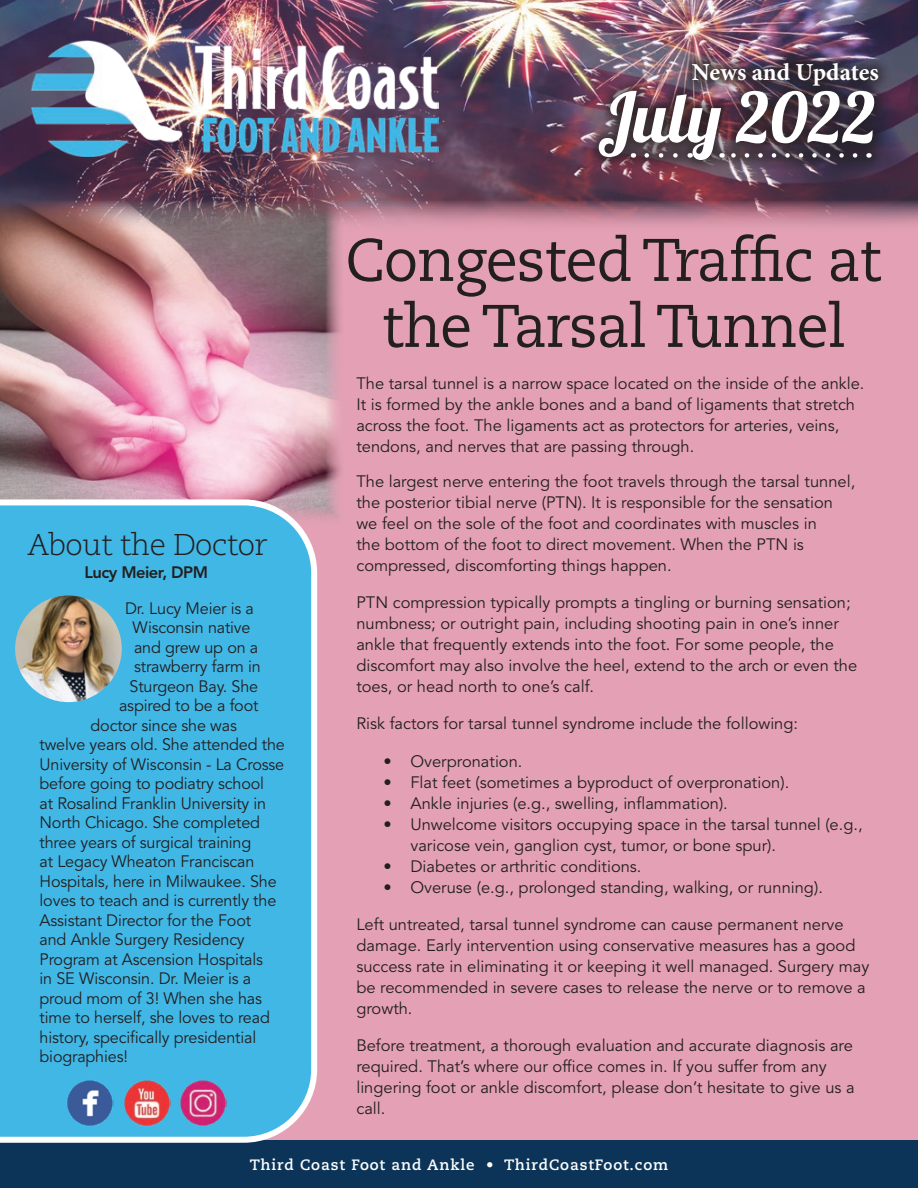
<style>
.page{position:relative;width:918px;height:1188px;background:#fff}
.page>*{position:absolute;margin:0;border:0;box-sizing:border-box;transform-origin:0 0}
.t1{font:69.15px "Lobster 1.3";color:#fff}
.t2{font:60px/66px "Caecilia LT Std";letter-spacing:-.02em;color:#231f20;text-align:center;scale:.96 1}
.t3{font:300 30px "Caecilia LT Std";letter-spacing:-.02em;color:#231f20}
.t4{font:700 24.45px "Minion Pro";letter-spacing:-.005em;color:#fff}
.t5{font:16.5px/21px "Avenir LT Std";color:#231f20}
.t6{font:800 16.5px "Avenir LT Std";letter-spacing:-.03em;color:#231f20}
.t7{font:700 15px "Caecilia LT Std";letter-spacing:.06em;color:#fff}
</style>
<div class="page">
<div style="left:0;top:0;width:918px;height:1157px;background:#e4a1b6"></div>
<img style="left:0;top:233px;width:341px;height:287px">
<img style="left:0;top:0;width:918px;height:233px">
<div style="left:585px;top:49px;width:307px;height:125px;background:#231f20;opacity:.75"></div>
<svg style="left:722px;top:153px;width:133px;height:5px"></svg>
<svg style="left:640px;top:153px;width:35px;height:5px"></svg>
<div style="left:0;top:1140px;width:918px;height:48px;background:#0b3458"></div>
<img style="left:31px;top:40px;width:408px;height:117px">
<div style="left:0;top:499px;width:317px;height:644px;background:#41b7e6"></div>
<img style="left:15px;top:596px;width:107px;height:106px;border-radius:53px">
<img style="left:67px;top:1080px;width:46px;height:46px">
<img style="left:180px;top:1080px;width:47px;height:46px">
<img style="left:123px;top:1080px;width:47px;height:46px">
<h3 class="t4" style="left:692px;top:55px;width:188px">News and Updates</h3>
<h1 class="t1" style="left:598px;top:74px;width:280px">July 2022</h1>
<h3 class="t3" style="left:27px;top:528px;width:241px">About the Doctor</h3>
<p class="t6" style="left:84px;top:562px;width:125px">Lucy Meier, DPM</p>
<p class="t5" style="left:125px;top:598px;width:130px">Dr. Lucy Meier is a</p>
<p class="t5" style="left:133px;top:618px;width:120px">Wisconsin native</p>
<p class="t5" style="left:134px;top:637px;width:126px">and grew up on a</p>
<p class="t5" style="left:134px;top:657px;width:128px">strawberry farm in</p>
<p class="t5" style="left:130px;top:676px;width:130px">Sturgeon Bay. She</p>
<p class="t5" style="left:119px;top:696px;width:141px">aspired to be a foot</p>
<p class="t5" style="left:91px;top:715px;width:148px">doctor since she was</p>
<p class="t5" style="left:40px;top:735px;width:247px">twelve years old. She attended the</p>
<p class="t5" style="left:40px;top:754px;width:246px">University of Wisconsin - La Crosse</p>
<p class="t5" style="left:40px;top:774px;width:226px">before going to podiatry school</p>
<p class="t5" style="left:40px;top:793px;width:228px">at Rosalind Franklin University in</p>
<p class="t5" style="left:40px;top:813px;width:222px">North Chicago. She completed</p>
<p class="t5" style="left:40px;top:832px;width:213px">three years of surgical training</p>
<p class="t5" style="left:40px;top:852px;width:216px">at Legacy Wheaton Franciscan</p>
<p class="t5" style="left:40px;top:871px;width:239px">Hospitals, here in Milwaukee. She</p>
<p class="t5" style="left:40px;top:891px;width:238px">loves to teach and is currently the</p>
<p class="t5" style="left:40px;top:910px;width:213px">Assistant Director for the Foot</p>
<p class="t5" style="left:40px;top:930px;width:207px">and Ankle Surgery Residency</p>
<p class="t5" style="left:40px;top:949px;width:225px">Program at Ascension Hospitals</p>
<p class="t5" style="left:40px;top:969px;width:213px">in SE Wisconsin. Dr. Meier is a</p>
<p class="t5" style="left:40px;top:988px;width:224px">proud mom of 3! When she has</p>
<p class="t5" style="left:40px;top:1008px;width:232px">time to herself, she loves to read</p>
<p class="t5" style="left:40px;top:1027px;width:218px">history, specifically presidential</p>
<p class="t5" style="left:40px;top:1047px;width:90px">biographies!</p>
<h2 class="t2" style="left:346px;top:228px;width:560px">Congested Traffic at the Tarsal Tunnel</h2>
<p class="t5" style="left:356px;top:374px;width:510px">The tarsal tunnel is a narrow space located on the inside of the ankle.<br>It is formed by the ankle bones and a band of ligaments that stretch across the foot. The ligaments act as protectors for arteries, veins, tendons, and nerves that are passing through.</p>
<p class="t5" style="left:356px;top:471px;width:500px">The largest nerve entering the foot travels through the tarsal tunnel, the posterior tibial nerve (PTN). It is responsible for the sensation we feel on the sole of the foot and coordinates with muscles in<br>the bottom of the foot to direct movement. When the PTN is compressed, discomforting things happen.</p>
<p class="t5" style="left:356px;top:592px;width:502px">PTN compression typically prompts a tingling or burning sensation; numbness; or outright pain, including shooting pain in one’s inner ankle that frequently extends into the foot. For some people, the discomfort may also involve the heel, extend to the arch or even the toes, or head north to one’s calf.</p>
<p class="t5" style="left:356px;top:714px;width:443px">Risk factors for tarsal tunnel syndrome include the following:</p>
<p class="t5" style="left:383px;top:751px;width:141px">• Overpronation.</p>
<p class="t5" style="left:383px;top:772px;width:407px">• Flat feet (sometimes a byproduct of overpronation).</p>
<p class="t5" style="left:383px;top:793px;width:346px">• Ankle injuries (e.g., swelling, inflammation).</p>
<p class="t5" style="left:410px;top:814px;width:454px;text-indent:-27px">• Unwelcome visitors occupying space in the tarsal tunnel (e.g., varicose vein, ganglion cyst, tumor, or bone spur).</p>
<p class="t5" style="left:383px;top:856px;width:260px">• Diabetes or arthritic conditions.</p>
<p class="t5" style="left:383px;top:877px;width:441px">• Overuse (e.g., prolonged standing, walking, or running).</p>
<p class="t5" style="left:356px;top:914px;width:514px">Left untreated, tarsal tunnel syndrome can cause permanent nerve damage. Early intervention using conservative measures has a good success rate in eliminating it or keeping it well managed. Surgery may be recommended in severe cases to release the nerve or to remove a growth.</p>
<p class="t5" style="left:356px;top:1035px;width:500px">Before treatment, a thorough evaluation and accurate diagnosis are required. That’s where our office comes in. If you suffer from any lingering foot or ankle discomfort, please don’t hesitate to give us a call.</p>
<p class="t7" style="left:250px;top:1156px;width:420px">Third Coast Foot and Ankle • ThirdCoastFoot.com</p>
</div>
